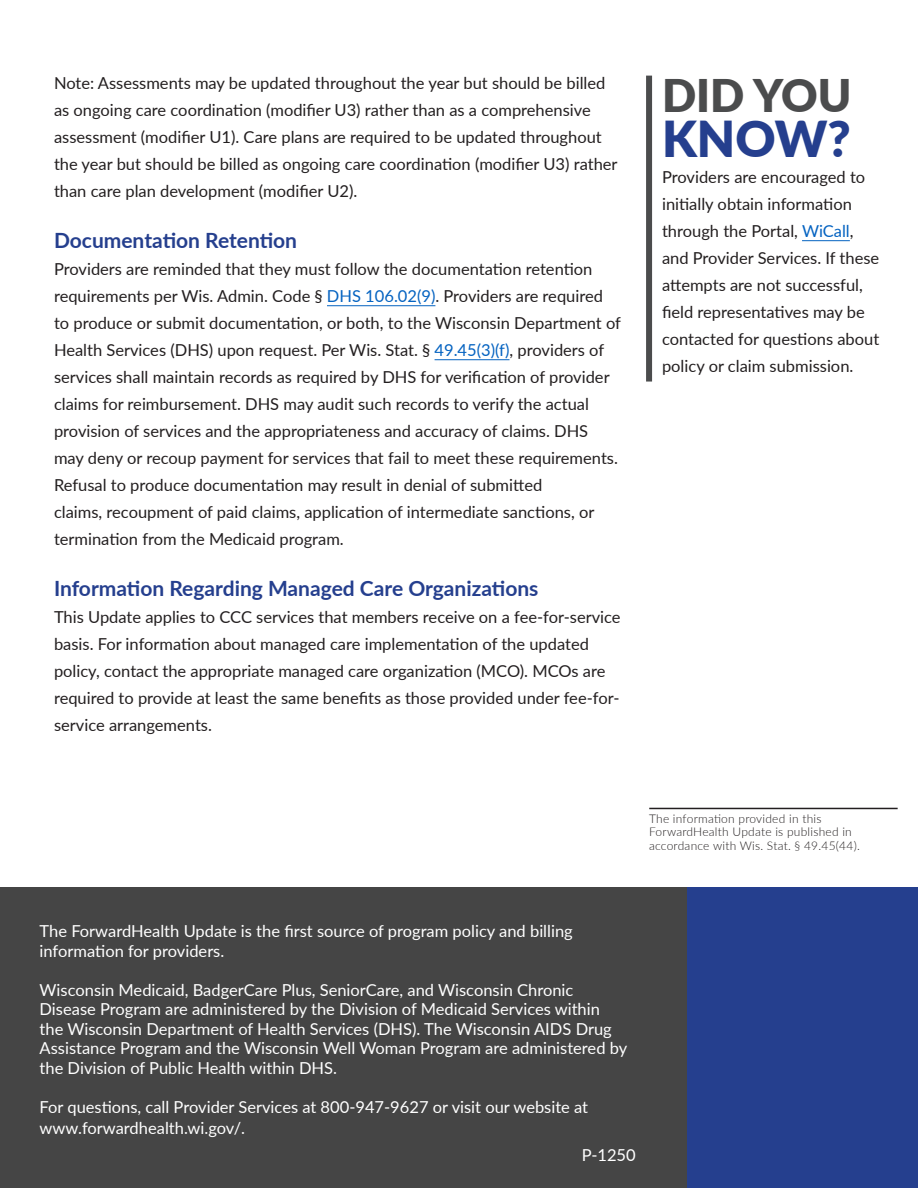
<style>
.page{position:relative;width:918px;height:1188px;background:#fff}
.page>*{position:absolute;margin:0;border:0;box-sizing:border-box;transform-origin:0 0}
.t1{font:900 49.5px "Lato";color:#253f8e}
.t2{font:900 45px "Lato";color:#4b4c4d}
.Heading_1{font:700 21px "Lato";color:#253f8e}
.Body_Text_for_Update{font:16.5px/27px "Lato";color:#231f20}
.t3{font:16.5px/19.5px "Lato";color:#fff}
.t4{font:300 12px/13.5px "Lato";letter-spacing:.02em;color:#231f20}
.s1{color:#0563c1}
</style>
<div class="page">
<div style="left:0;top:888px;width:688px;height:300px;background:#454545"></div>
<div style="left:688px;top:888px;width:230px;height:300px;background:#253f8e"></div>
<hr style="left:649px;top:808px;width:249px;height:1px;background:#231f20">
<hr style="left:327px;top:305px;width:108px;height:1px;background:#0563c1">
<hr style="left:435px;top:359px;width:75px;height:1px;background:#0563c1">
<div style="left:646px;top:76px;width:6px;height:306px;background:#4b4c4d"></div>
<hr style="left:802px;top:240px;width:48px;height:1px;background:#0563c1">
<p class="Body_Text_for_Update" style="left:54px;top:69px;width:565px">Note: Assessments may be updated throughout the year but should be billed as ongoing care coordination (modifier U3) rather than as a comprehensive assessment (modifier U1). Care plans are required to be updated throughout the year but should be billed as ongoing care coordination (modifier U3) rather than care plan development (modifier U2).</p>
<p class="Heading_1" style="left:54px;top:225px;width:245px">Documentation Retention</p>
<p class="Body_Text_for_Update" style="left:54px;top:255px;width:569px">Providers are reminded that they must follow the documentation retention requirements per Wis. Admin. Code § <span class="s1">DHS 106.02(9)</span>. Providers are required to produce or submit documentation, or both, to the Wisconsin Department of Health Services (DHS) upon request. Per Wis. Stat. § <span class="s1">49.45(3)(f)</span>, providers of services shall maintain records as required by DHS for verification of provider claims for reimbursement. DHS may audit such records to verify the actual provision of services and the appropriateness and accuracy of claims. DHS may deny or recoup payment for services that fail to meet these requirements.<br>Refusal to produce documentation may result in denial of submitted<br>claims, recoupment of paid claims, application of intermediate sanctions, or termination from the Medicaid program.</p>
<p class="Heading_1" style="left:54px;top:573px;width:486px">Information Regarding Managed Care Organizations</p>
<p class="Body_Text_for_Update" style="left:54px;top:603px;width:568px">This Update applies to CCC services that members receive on a fee-for-service basis. For information about managed care implementation of the updated policy, contact the appropriate managed care organization (MCO). MCOs are required to provide at least the same benefits as those provided under fee-for&shy;service arrangements.</p>
<p class="t2" style="left:662px;top:62px;width:191px">DID YOU</p>
<p class="t1" style="left:662px;top:102px;width:190px">KNOW?</p>
<p class="Body_Text_for_Update" style="left:662px;top:163px;width:219px">Providers are encouraged to initially obtain information through the Portal, <span class="s1">WiCall</span>, and Provider Services. If these attempts are not successful, field representatives may be contacted for questions about policy or claim submission.</p>
<p class="t4" style="left:649px;top:811px;width:212px">The information provided in this<br>ForwardHealth Update is published in accordance with Wis. Stat. § 49.45(44).</p>
<p class="t3" style="left:40px;top:921px;width:535px">The ForwardHealth Update is the first source of program policy and billing information for providers.</p>
<p class="t3" style="left:40px;top:979px;width:589px">Wisconsin Medicaid, BadgerCare Plus, SeniorCare, and Wisconsin Chronic Disease Program are administered by the Division of Medicaid Services within the Wisconsin Department of Health Services (DHS). The Wisconsin AIDS Drug Assistance Program and the Wisconsin Well Woman Program are administered by the Division of Public Health within DHS.</p>
<p class="t3" style="left:40px;top:1096px;width:550px;line-height:21px">For questions, call Provider Services at 800-947-9627 or visit our website at www.forwardhealth.wi.gov/.</p>
<p class="t3" style="left:582px;top:1144px;width:55px">P-1250</p>
</div>
